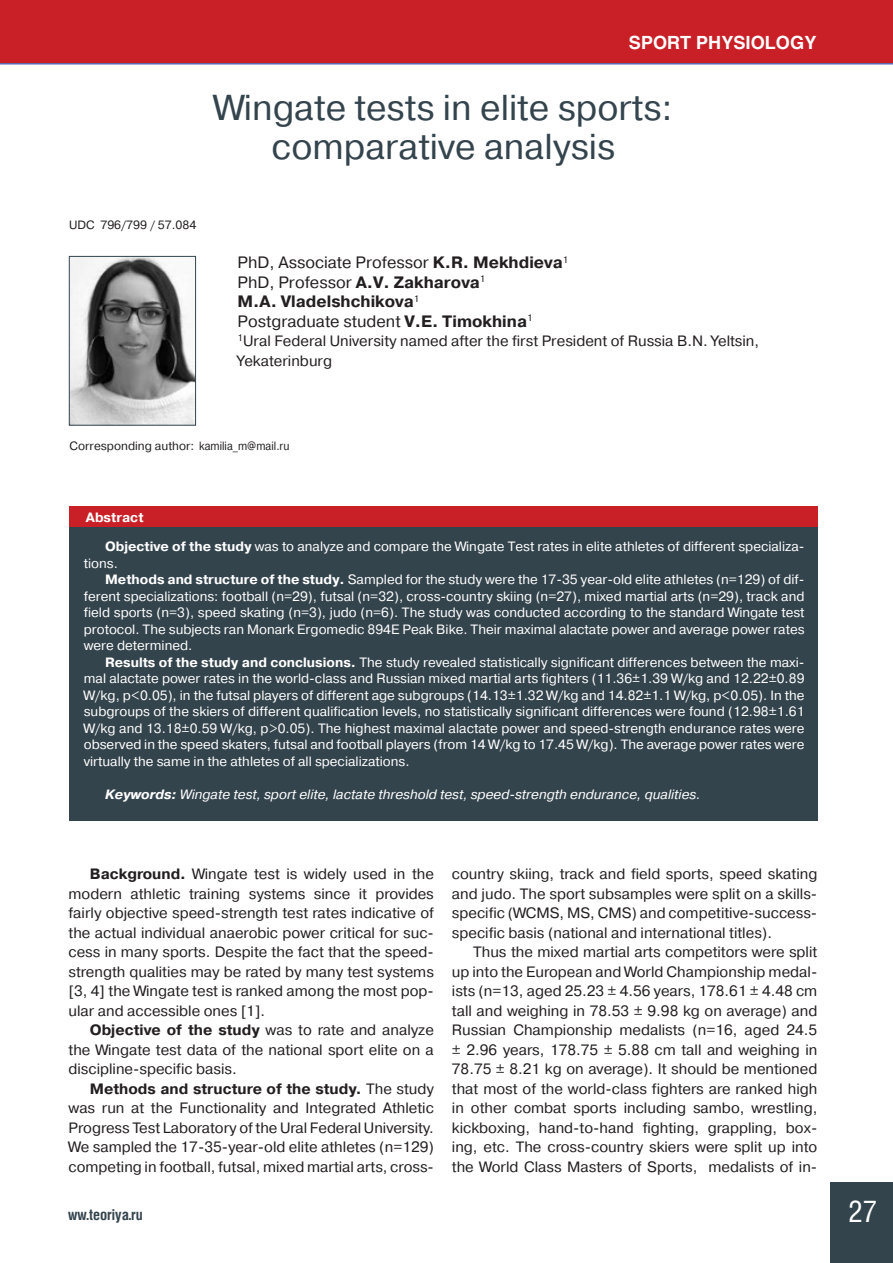
<style>
.page{position:relative;width:893px;height:1263px;background:#fff}
.page>*{position:absolute;margin:0;border:0;box-sizing:border-box;transform-origin:0 0}
.ЗАГОЛОВОК{font:36px "Pragmatica C";color:#34444d}
.t1{font:30px "Helios Cond C";color:#fff}
.t2{font:700 18px "Helios C";color:#fff}
.АВТОР{font:16.5px "Pragmatica C";color:#231f20}
.АВТОР-2{font:700 16.5px "Pragmatica C";color:#231f20}
.Обычный{font:15px/19.5px "Pragmatica C";color:#231f20;text-align:justify}
.ИНСТИТУТ{font:15px "Pragmatica C";color:#231f20}
.t3{font:700 15px "Helios Cond C";color:#34444d}
.АННОТАЦИЯ{font:13.5px/16.5px "Pragmatica C";color:#fff;text-align:justify}
.АННОТАЦИЯ-2{font:italic 13.5px "Pragmatica C";color:#fff}
.t4{font:700 13.5px "Pragmatica C";color:#fff}
.АДРЕС{font:12px "Pragmatica C";color:#231f20}
.s1{font-weight:700}
</style>
<div class="page">
<div style="left:0;top:0;width:893px;height:64px;background:#c82026"></div>
<hr style="left:0;top:63px;width:893px;height:2px;background:#5d6cb3">
<div style="left:831px;top:1182px;width:62px;height:81px;background:#34444d"></div>
<div style="left:69px;top:506px;width:748px;height:21px;background:#c82026"></div>
<img style="left:71px;top:258px;width:123px;height:166px">
<div style="left:69px;top:256px;width:127px;height:170px;border:1px solid #34444d"></div>
<div style="left:69px;top:527px;width:748px;height:293px;background:#34444d"></div>
<p class="t2" style="left:629px;top:33px;width:189px">SPORT PHYSIOLOGY</p>
<p class="ЗАГОЛОВОК" style="left:214px;top:88px;width:460px">Wingate tests in elite sports:</p>
<p class="ЗАГОЛОВОК" style="left:272px;top:127px;width:345px">comparative analysis</p>
<p class="АДРЕС" style="left:69px;top:218px;width:129px">UDC 796/799 / 57.084</p>
<p class="АВТОР" style="left:238px;top:253px;width:332px">PhD, Associate Professor <span class="s1">K.R. Mekhdieva</span><sup>1</sup></p>
<p class="АВТОР" style="left:238px;top:273px;width:249px">PhD, Professor <span class="s1">A.V. Zakharova</span><sup>1</sup></p>
<p class="АВТОР-2" style="left:238px;top:292px;width:183px">M.A. Vladelshchikova<sup>1</sup></p>
<p class="АВТОР" style="left:238px;top:312px;width:296px">Postgraduate student <span class="s1">V.E. Timokhina</span><sup>1</sup></p>
<p class="ИНСТИТУТ" style="left:238px;top:333px;width:523px"><sup>1</sup>Ural Federal University named after the first President of Russia B.N. Yeltsin,</p>
<p class="ИНСТИТУТ" style="left:238px;top:352px;width:96px">Yekaterinburg</p>
<p class="АДРЕС" style="left:70px;top:440px;width:221px">Corresponding author: kamilia_m@mail.ru</p>
<p class="t4" style="left:86px;top:510px;width:59px">Abstract</p>
<p class="АННОТАЦИЯ" style="left:84px;top:539px;width:722px;text-indent:21px"><span class="s1">Objective of the study</span> was to analyze and compare the Wingate Test rates in elite athletes of different specializa&shy;tions.</p>
<p class="АННОТАЦИЯ" style="left:84px;top:572px;width:722px;text-indent:21px"><span class="s1">Methods and structure of the study.</span> Sampled for the study were the 17-35 year-old elite athletes (n=129) of dif&shy;ferent specializations: football (n=29), futsal (n=32), cross-country skiing (n=27), mixed martial arts (n=29), track and field sports (n=3), speed skating (n=3), judo (n=6). The study was conducted according to the standard Wingate test protocol. The subjects ran Monark Ergomedic 894E Peak Bike. Their maximal alactate power and average power rates were determined.</p>
<p class="АННОТАЦИЯ" style="left:84px;top:654px;width:722px;text-indent:21px"><span class="s1">Results of the study and conclusions.</span> The study revealed statistically significant differences between the maxi&shy;mal alactate power rates in the world-class and Russian mixed martial arts fighters (11.36±1.39 W/kg and 12.22±0.89<br>W/kg, p&lt;0.05), in the futsal players of different age subgroups (14.13±1.32 W/kg and 14.82±1.1 W/kg, p&lt;0.05). In the subgroups of the skiers of different qualification levels, no statistically significant differences were found (12.98±1.61<br>W/kg and 13.18±0.59 W/kg, p&gt;0.05). The highest maximal alactate power and speed-strength endurance rates were observed in the speed skaters, futsal and football players (from 14 W/kg to 17.45 W/kg). The average power rates were virtually the same in the athletes of all specializations.</p>
<p class="АННОТАЦИЯ-2" style="left:105px;top:787px;width:597px"><span class="s1">Keywords:</span> Wingate test, sport elite, lactate threshold test, speed-strength endurance, qualities.</p>
<p class="Обычный" style="left:69px;top:864px;width:367px;text-indent:21px"><span class="s1">Background.</span> Wingate test is widely used in the modern athletic training systems since it provides fairly objective speed-strength test rates indicative of the actual individual anaerobic power critical for suc&shy;cess in many sports. Despite the fact that the speed&shy;strength qualities may be rated by many test systems [3, 4] the Wingate test is ranked among the most pop&shy;ular and accessible ones [1].</p>
<p class="Обычный" style="left:69px;top:1020px;width:367px;text-indent:21px"><span class="s1">Objective of the study</span> was to rate and analyze the Wingate test data of the national sport elite on a discipline-specific basis.</p>
<p class="Обычный" style="left:69px;top:1079px;width:367px;text-indent:21px"><span class="s1">Methods and structure of the study.</span> The study was run at the Functionality and Integrated Athletic Progress Test Laboratory of the Ural Federal University.<br>We sampled the 17-35-year-old elite athletes (n=129) competing in football, futsal, mixed martial arts, cross-</p>
<p class="Обычный" style="left:452px;top:864px;width:367px">country skiing, track and field sports, speed skating and judo. The sport subsamples were split on a skills&shy;specific (WCMS, MS, CMS) and competitive-success&shy;specific basis (national and international titles).</p>
<p class="Обычный" style="left:452px;top:942px;width:367px;text-indent:21px">Thus the mixed martial arts competitors were split up into the European and World Championship medal&shy;ists (n=13, aged 25.23 ± 4.56 years, 178.61 ± 4.48 cm tall and weighing in 78.53 ± 9.98 kg on average) and Russian Championship medalists (n=16, aged 24.5 ± 2.96 years, 178.75 ± 5.88 cm tall and weighing in 78.75 ± 8.21 kg on average). It should be mentioned that most of the world-class fighters are ranked high in other combat sports including sambo, wrestling, kickboxing, hand-to-hand fighting, grappling, box&shy;ing, etc. The cross-country skiers were split up into the World Class Masters of Sports, medalists of in-</p>
<p class="t3" style="left:68px;top:1205px;width:76px">ww.teoriya.ru</p>
<h2 class="t1" style="left:848px;top:1194px;width:30px">27</h2>
</div>
